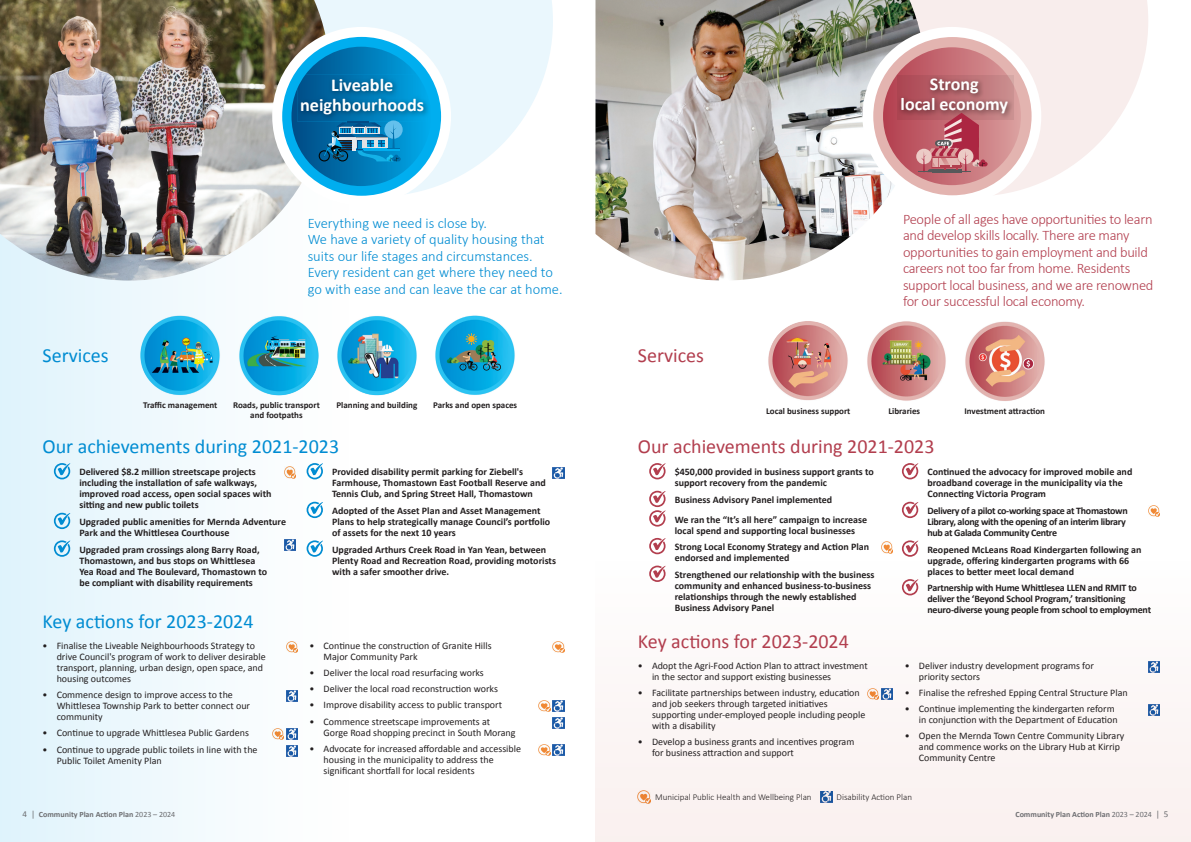
<style>
.page{position:relative;width:1191px;height:842px;background:#fff}
.page>*{position:absolute;margin:0;border:0;box-sizing:border-box;transform-origin:0 0}
.t1{font:20px "Calibri";color:#008cd2}
.t2{font:20px "Calibri";color:#b23e4e}
.t3{font:700 18.2px/20.1px "Calibri";color:#fff;text-align:center}
.t4{font:700 18px/19.9px "Calibri";color:#fff;text-align:center}
.t5{font:300 14.5px/16.6px "Calibri";letter-spacing:-.02em;color:#b23e4e}
.t6{font:300 14.5px/16.6px "Calibri";color:#008cd2}
.t7{font:700 10px/11px "Calibri";color:#231f20}
.t8{font:10px/11px "Calibri";color:#231f20}
.t9{font:700 10px/11px "Calibri";letter-spacing:-.02em;color:#231f20}
.t10{font:700 10px/11px "Calibri";letter-spacing:-.03em;color:#231f20}
.Body{font:700 9px/10px "Calibri";color:#231f20;text-align:center}
.t11{font:300 9px "Calibri";color:#231f20}
.t12{font:700 8px "Calibri";color:#6c6d70}
.s1{font-weight:400;font-size:9px}
.s2{font-weight:400}
</style>
<div class="page">
<div style="left:0;top:0;width:444px;height:842px;background:linear-gradient(to right,#e2f4fc,#fff)"></div>
<svg style="left:330px;top:0;width:223px;height:180px;fill:#eaf7fd"></svg>
<img style="left:0;top:0;width:330px;height:281px">
<svg style="left:272px;top:27px;width:179px;height:179px"></svg>
<svg style="left:286px;top:641px;width:11px;height:11px"></svg>
<svg style="left:286px;top:690px;width:11px;height:11px"></svg>
<svg style="left:272px;top:728px;width:25px;height:11px"></svg>
<svg style="left:286px;top:745px;width:11px;height:11px"></svg>
<svg style="left:553px;top:641px;width:11px;height:11px"></svg>
<svg style="left:539px;top:700px;width:25px;height:11px"></svg>
<svg style="left:553px;top:717px;width:11px;height:11px"></svg>
<svg style="left:539px;top:744px;width:25px;height:11px"></svg>
<div style="left:595px;top:555px;width:596px;height:287px;background:#fcf7f6"></div>
<svg style="left:925px;top:0;width:223px;height:182px;fill:#f8edec"></svg>
<svg style="left:867px;top:688px;width:25px;height:11px"></svg>
<svg style="left:1148px;top:661px;width:11px;height:11px"></svg>
<svg style="left:1148px;top:704px;width:11px;height:11px"></svg>
<img style="left:595px;top:0;width:330px;height:281px">
<svg style="left:862px;top:27px;width:179px;height:179px"></svg>
<svg style="left:638px;top:791px;width:12px;height:13px"></svg>
<svg style="left:820px;top:791px;width:12px;height:11px"></svg>
<img style="left:964px;top:321px;width:81px;height:81px;border-radius:40px">
<img style="left:866px;top:321px;width:81px;height:81px;border-radius:40px">
<img style="left:767px;top:321px;width:81px;height:81px;border-radius:40px">
<img style="left:435px;top:315px;width:80px;height:81px;border-radius:40px">
<img style="left:336px;top:315px;width:81px;height:81px;border-radius:40px">
<img style="left:238px;top:315px;width:81px;height:81px;border-radius:40px">
<img style="left:140px;top:315px;width:81px;height:81px;border-radius:40px">
<svg style="left:54px;top:462px;width:18px;height:17px"></svg>
<svg style="left:54px;top:511px;width:18px;height:18px"></svg>
<svg style="left:54px;top:539px;width:18px;height:18px"></svg>
<svg style="left:306px;top:462px;width:19px;height:17px"></svg>
<svg style="left:306px;top:500px;width:19px;height:18px"></svg>
<svg style="left:306px;top:539px;width:19px;height:18px"></svg>
<svg style="left:284px;top:539px;width:12px;height:12px"></svg>
<svg style="left:284px;top:467px;width:12px;height:11px"></svg>
<svg style="left:649px;top:463px;width:17px;height:16px"></svg>
<svg style="left:649px;top:490px;width:17px;height:37px"></svg>
<svg style="left:649px;top:537px;width:17px;height:17px"></svg>
<svg style="left:649px;top:565px;width:17px;height:17px"></svg>
<svg style="left:902px;top:463px;width:17px;height:16px"></svg>
<svg style="left:902px;top:501px;width:17px;height:17px"></svg>
<svg style="left:902px;top:540px;width:17px;height:17px"></svg>
<svg style="left:902px;top:579px;width:17px;height:16px"></svg>
<svg style="left:881px;top:542px;width:11px;height:11px"></svg>
<svg style="left:1148px;top:505px;width:11px;height:12px"></svg>
<svg style="left:553px;top:467px;width:11px;height:11px"></svg>
<h2 class="t3" style="left:300px;top:74px;width:125px">Liveable neighbourhoods</h2>
<p class="t1" style="left:43px;top:342px;width:68px">Services</p>
<p class="t6" style="left:308px;top:214px;width:256px">Everything we need is close by.<br>We have a variety of quality housing that suits our life stages and circumstances.<br>Every resident can get where they need to go with ease and can leave the car at home.</p>
<p class="Body" style="left:143px;top:400px;width:76px">Traffic management</p>
<p class="Body" style="left:233px;top:400px;width:88px">Roads, public transport and footpaths</p>
<p class="Body" style="left:336px;top:400px;width:82px">Planning and building</p>
<p class="Body" style="left:433px;top:400px;width:86px">Parks and open spaces</p>
<p class="t1" style="left:43px;top:433px;width:298px">Our achievements during 2021-2023</p>
<p class="t7" style="left:79px;top:466px;width:194px">Delivered $8.2 million streetscape projects including the installation of safe walkways, improved road access, open social spaces with sitting and new public toilets</p>
<p class="t7" style="left:79px;top:516px;width:208px">Upgraded public amenities for Mernda Adventure<br>Park and the Whittlesea Courthouse</p>
<p class="t7" style="left:79px;top:544px;width:189px">Upgraded pram crossings along Barry Road, Thomastown, and bus stops on Whittlesea Yea Road and The Boulevard, Thomastown to be compliant with disability requirements</p>
<p class="t7" style="left:332px;top:466px;width:215px">Provided disability permit parking for Ziebell's<br>Farmhouse, Thomastown East Football Reserve and<br>Tennis Club, and Spring Street Hall, Thomastown</p>
<p class="t7" style="left:332px;top:505px;width:220px">Adopted of the Asset Plan and Asset Management<br>Plans to help strategically manage Council’s portfolio of assets for the next 10 years</p>
<p class="t7" style="left:332px;top:544px;width:225px">Upgraded Arthurs Creek Road in Yan Yean, between<br>Plenty Road and Recreation Road, providing motorists with a safer smoother drive.</p>
<p class="t1" style="left:43px;top:607px;width:212px">Key actions for 2023-2024</p>
<p class="t8" style="left:57px;top:639px;width:210px;text-indent:-14px">• Finalise the Liveable Neighbourhoods Strategy to drive Council's program of work to deliver desirable transport, planning, urban design, open space, and housing outcomes</p>
<p class="t8" style="left:57px;top:688px;width:195px;text-indent:-14px">• Commence design to improve access to the<br>Whittlesea Township Park to better connect our community</p>
<p class="t8" style="left:43px;top:726px;width:208px">• Continue to upgrade Whittlesea Public Gardens</p>
<p class="t8" style="left:57px;top:743px;width:202px;text-indent:-14px">• Continue to upgrade public toilets in line with the<br>Public Toilet Amenity Plan</p>
<p class="t8" style="left:323px;top:639px;width:170px;text-indent:-14px">• Continue the construction of Granite Hills<br>Major Community Park</p>
<p class="t8" style="left:309px;top:666px;width:176px">• Deliver the local road resurfacing works</p>
<p class="t8" style="left:309px;top:682px;width:190px">• Deliver the local road reconstruction works</p>
<p class="t8" style="left:309px;top:698px;width:194px">• Improve disability access to public transport</p>
<p class="t8" style="left:323px;top:715px;width:193px;text-indent:-14px">• Commence streetscape improvements at<br>Gorge Road shopping precinct in South Morang</p>
<p class="t8" style="left:323px;top:742px;width:199px;text-indent:-14px">• Advocate for increased affordable and accessible housing in the municipality to address the significant shortfall for local residents</p>
<p class="t4" style="left:900px;top:73px;width:109px">Strong<br>local economy</p>
<p class="t2" style="left:638px;top:342px;width:68px">Services</p>
<p class="t5" style="left:903px;top:210px;width:252px">People of all ages have opportunities to learn and develop skills locally. There are many opportunities to gain employment and build careers not too far from home. Residents support local business, and we are renowned for our successful local economy.</p>
<p class="Body" style="left:766px;top:406px;width:86px">Local business support</p>
<p class="Body" style="left:888px;top:406px;width:33px">Libraries</p>
<p class="Body" style="left:964px;top:406px;width:82px">Investment attraction</p>
<p class="t2" style="left:638px;top:433px;width:298px">Our achievements during 2021-2023</p>
<p class="t7" style="left:674px;top:466px;width:201px">$450,000 provided in business support grants to support recovery from the pandemic</p>
<p class="t7" style="left:674px;top:494px;width:159px">Business Advisory Panel implemented</p>
<p class="t7" style="left:674px;top:513px;width:194px">We ran the “It’s all here” campaign to increase local spend and supporting local businesses</p>
<p class="t7" style="left:674px;top:541px;width:196px">Strong Local Economy Strategy and Action Plan endorsed and implemented</p>
<p class="t7" style="left:674px;top:569px;width:201px">Strengthened our relationship with the business community and enhanced business-to-business relationships through the newly established Business Advisory Panel</p>
<p class="t7" style="left:927px;top:466px;width:206px">Continued the advocacy for improved mobile and broadband coverage in the municipality via the<br>Connecting Victoria Program</p>
<p class="t10" style="left:927px;top:505px;width:202px">Delivery of a pilot co-working space at Thomastown<br>Library, along with the opening of an interim library hub at Galada Community Centre</p>
<p class="t7" style="left:927px;top:544px;width:215px">Reopened McLeans Road Kindergarten following an upgrade, offering kindergarten programs with 66 places to better meet local demand</p>
<p class="t9" style="left:927px;top:582px;width:225px">Partnership with Hume Whittlesea LLEN and RMIT to deliver the ‘Beyond School Program,’ transitioning neuro-diverse young people from school to employment</p>
<p class="t2" style="left:638px;top:627px;width:212px">Key actions for 2023-2024</p>
<p class="t8" style="left:652px;top:659px;width:217px;text-indent:-14px">• Adopt the Agri-Food Action Plan to attract investment in the sector and support existing businesses</p>
<p class="t8" style="left:652px;top:686px;width:215px;text-indent:-14px">• Facilitate partnerships between industry, education and job seekers through targeted initiatives supporting under-employed people including people with a disability</p>
<p class="t8" style="left:652px;top:735px;width:204px;text-indent:-14px">• Develop a business grants and incentives program for business attraction and support</p>
<p class="t8" style="left:919px;top:659px;width:176px;text-indent:-14px">• Deliver industry development programs for priority sectors</p>
<p class="t8" style="left:904px;top:686px;width:224px">• Finalise the refreshed Epping Central Structure Plan</p>
<p class="t8" style="left:904px;top:702px;width:214px;text-align:right">• Continue implementing the kindergarten reform in conjunction with the Department of Education</p>
<p class="t8" style="left:919px;top:729px;width:207px;text-indent:-14px">• Open the Mernda Town Centre Community Library and commence works on the Library Hub at Kirrip<br>Community Centre</p>
<p class="t11" style="left:655px;top:791px;width:158px">Municipal Public Health and Wellbeing Plan</p>
<p class="t11" style="left:836px;top:791px;width:77px">Disability Action Plan</p>
<p class="t12" style="left:23px;top:809px;width:154px"><span class="s1">4 |</span> Community Plan Action Plan <span class="s2">2023 – 2024</span></p>
<p class="t12" style="left:1015px;top:809px;width:154px">Community Plan Action Plan <span class="s2">2023 – 2024</span> <span class="s1">| 5</span></p>
</div>
